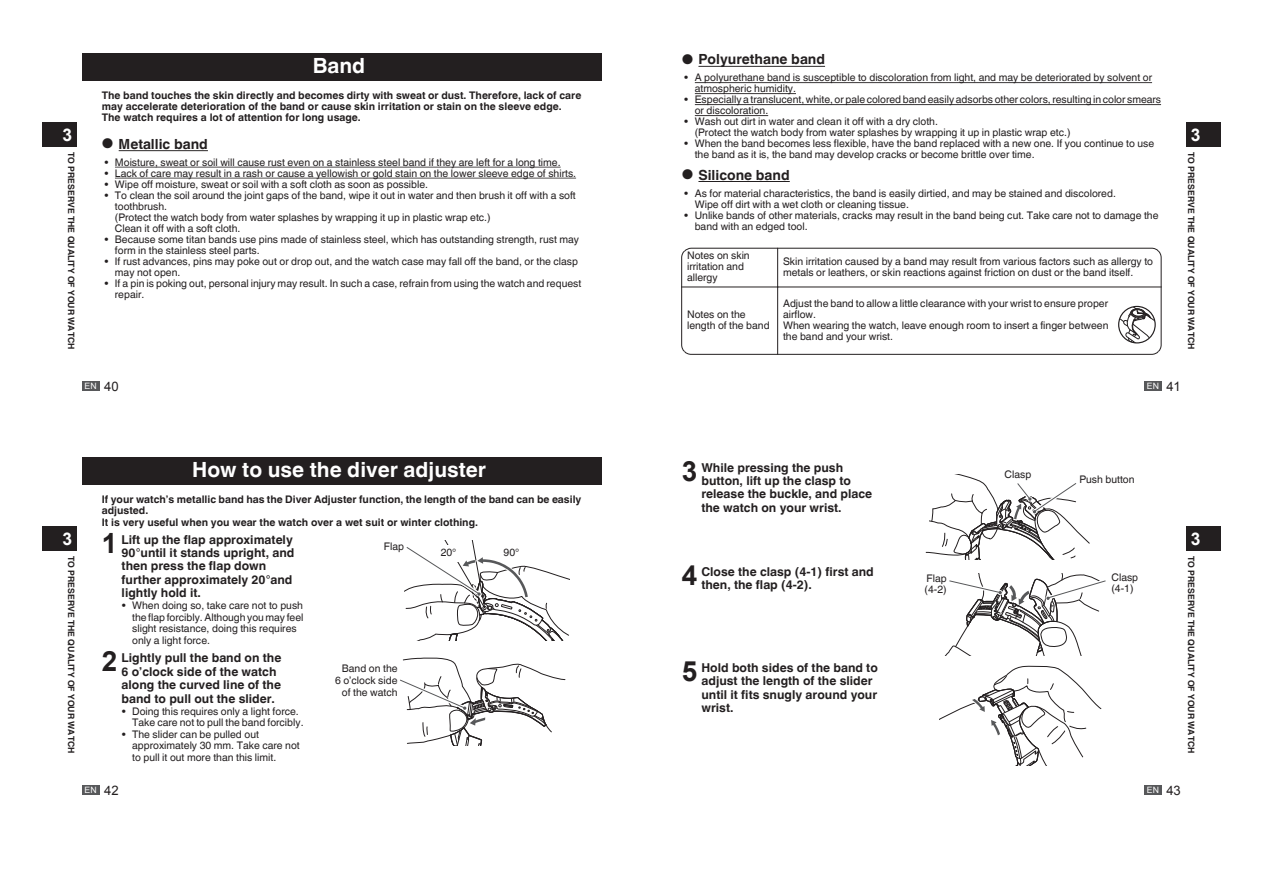
<style>
.page{position:relative;width:1263px;height:893px;background:#fff}
.page>*{position:absolute;margin:0;border:0;box-sizing:border-box;transform-origin:0 0}
.t1{font:700 27.9px "Arial";color:#231f20}
.t2{font:700 20.85px "Helvetica World";color:#fff}
.t3{font:700 17.4px "Arial";color:#fff}
.t4{font:700 13.95px "Helvetica World";color:#231f20}
.t5{font:13.05px "Arial";color:#231f20}
.t6{font:700 12.15px/13.5px "Helvetica World";color:#231f20}
.t7{font:10.5px/10.9px "Helvetica World";color:#231f20}
.t8{font:700 10.5px/10.9px "Helvetica World";color:#231f20}
.t9{font:700 8.7px "Helvetica World";color:#231f20}
.t10{font:8.7px "Arial";color:#fff}
</style>
<div class="page">
<div style="left:82px;top:53px;width:519px;height:28px;background:#231f20"></div>
<hr style="left:119px;top:150px;width:89px;height:1px;background:#231f20">
<svg style="left:115px;top:167px;width:446px;height:1px"></svg>
<svg style="left:115px;top:178px;width:461px;height:1px"></svg>
<div style="left:82px;top:381px;width:17px;height:10px;background:#57585a"></div>
<div style="left:43px;top:122px;width:34px;height:25px;background:#231f20"></div>
<hr style="left:698px;top:66px;width:127px;height:1px;background:#231f20">
<svg style="left:695px;top:82px;width:457px;height:1px"></svg>
<svg style="left:695px;top:93px;width:101px;height:1px"></svg>
<svg style="left:695px;top:104px;width:466px;height:1px"></svg>
<svg style="left:695px;top:115px;width:73px;height:1px"></svg>
<hr style="left:698px;top:181px;width:92px;height:1px;background:#231f20">
<svg style="left:681px;top:247px;width:481px;height:108px"></svg>
<div style="left:1144px;top:381px;width:17px;height:10px;background:#57585a"></div>
<div style="left:1186px;top:122px;width:34px;height:25px;background:#231f20"></div>
<div style="left:82px;top:457px;width:519px;height:28px;background:#231f20"></div>
<svg style="left:404px;top:541px;width:166px;height:99px"></svg>
<svg style="left:400px;top:657px;width:165px;height:88px"></svg>
<div style="left:82px;top:785px;width:17px;height:10px;background:#57585a"></div>
<div style="left:43px;top:526px;width:34px;height:25px;background:#231f20"></div>
<svg style="left:925px;top:475px;width:165px;height:85px"></svg>
<svg style="left:944px;top:574px;width:162px;height:82px"></svg>
<svg style="left:939px;top:665px;width:162px;height:100px"></svg>
<div style="left:1144px;top:785px;width:17px;height:10px;background:#57585a"></div>
<div style="left:1186px;top:526px;width:34px;height:25px;background:#231f20"></div>
<h3 class="t3" style="left:62px;top:123px;width:11px">3</h3>
<p class="t9" style="left:76px;top:152px;width:199px;rotate:90deg">TO PRESERVE THE QUALITY OF YOUR WATCH</p>
<h2 class="t2" style="left:313px;top:54px;width:54px">Band</h2>
<p class="t8" style="left:102px;top:89px;width:481px">The band touches the skin directly and becomes dirty with sweat or dust. Therefore, lack of care may accelerate deterioration of the band or cause skin irritation or stain on the sleeve edge.<br>The watch requires a lot of attention for long usage.</p>
<h3 class="t4" style="left:102px;top:136px;width:108px">● Metallic band</h3>
<p class="t7" style="left:115px;top:157px;width:447px">Moisture, sweat or soil will cause rust even on a stainless steel band if they are left for a long time.</p>
<p class="t7" style="left:104px;top:157px;width:6px">•</p>
<p class="t7" style="left:115px;top:168px;width:463px">Lack of care may result in a rash or cause a yellowish or gold stain on the lower sleeve edge of shirts.</p>
<p class="t7" style="left:104px;top:168px;width:6px">•</p>
<p class="t7" style="left:115px;top:179px;width:315px">Wipe off moisture, sweat or soil with a soft cloth as soon as possible.</p>
<p class="t7" style="left:104px;top:179px;width:6px">•</p>
<p class="t7" style="left:115px;top:190px;width:462px">To clean the soil around the joint gaps of the band, wipe it out in water and then brush it off with a soft</p>
<p class="t7" style="left:104px;top:190px;width:6px">•</p>
<p class="t7" style="left:115px;top:201px;width:466px">toothbrush.<br>(Protect the watch body from water splashes by wrapping it up in plastic wrap etc (.<br>Clean it off with a soft cloth.<br>Because some titan bands use pins made of stainless steel, which has outstanding strength, rust may</p>
<p class="t7" style="left:104px;top:234px;width:6px">•</p>
<p class="t7" style="left:115px;top:245px;width:465px">form in the stainless steel parts.<br>If rust advances, pins may poke out or drop out, and the watch case may fall off the band, or the clasp</p>
<p class="t7" style="left:104px;top:256px;width:6px">•</p>
<p class="t7" style="left:115px;top:267px;width:468px">may not open.<br>aIf pin is poking out, personal injury may result In. such a case, refrain from using the watch and request</p>
<p class="t7" style="left:104px;top:277px;width:6px">•</p>
<p class="t7" style="left:115px;top:288px;width:31px">repair.</p>
<p class="t10" style="left:85px;top:381px;width:14px">EN</p>
<p class="t5" style="left:104px;top:378px;width:16px">40</p>
<h3 class="t3" style="left:62px;top:527px;width:11px">3</h3>
<p class="t9" style="left:76px;top:556px;width:199px;rotate:90deg">TO PRESERVE THE QUALITY OF YOUR WATCH</p>
<h2 class="t2" style="left:192px;top:458px;width:295px">How to use the diver adjuster</h2>
<p class="t8" style="left:102px;top:493px;width:481px;line-height:11.6px">If your watch s’ metallic band has the Diver Adjuster function, the length of the band can be easily adjusted.<br>It is very useful when you wear the watch over a wet suit or winter clothing.</p>
<p class="t7" style="left:503px;top:547px;width:17px">90°</p>
<h1 class="t1" style="left:102px;top:524px;width:17px">1</h1>
<p class="t6" style="left:122px;top:533px;width:173px">Lift up the flap approximately</p>
<p class="t7" style="left:384px;top:541px;width:22px">Flap</p>
<p class="t6" style="left:122px;top:546px;width:174px">90°until it stands upright, and then press the flap down further approximately 20°and lightly hold it.</p>
<p class="t7" style="left:132px;top:600px;width:172px">When doing so, take care not to push</p>
<p class="t7" style="left:441px;top:547px;width:17px">20°</p>
<p class="t7" style="left:122px;top:600px;width:6px">•</p>
<p class="t7" style="left:132px;top:611px;width:173px;line-height:11.6px">theflapforcibly.Althoughyoumayfeel slight resistance, doing this requires only a light force.</p>
<p class="t6" style="left:122px;top:651px;width:161px">Lightly pull the band on the</p>
<h1 class="t1" style="left:102px;top:642px;width:17px">2</h1>
<p class="t7" style="left:335px;top:663px;width:64px;line-height:11.7px;text-align:right">Band on the<br>6 ’o clock side of the watch</p>
<p class="t6" style="left:122px;top:665px;width:161px">6 o’clock side of the watch along the curved line of the band to pull out the slider.</p>
<p class="t7" style="left:132px;top:705px;width:168px">Doing this requires only a light force.</p>
<p class="t7" style="left:122px;top:705px;width:6px">•</p>
<p class="t7" style="left:132px;top:717px;width:173px;line-height:11.6px">Take care not to pull the band forcibly.<br>The slider can be pulled out</p>
<p class="t7" style="left:122px;top:728px;width:6px">•</p>
<p class="t7" style="left:132px;top:740px;width:169px;line-height:11.6px">approximately 30 mm. Take care not to pull it out more than this limit.</p>
<p class="t10" style="left:85px;top:784px;width:14px">EN</p>
<p class="t5" style="left:104px;top:782px;width:16px">42</p>
<h3 class="t4" style="left:682px;top:52px;width:145px">● Polyurethane band</h3>
<p class="t7" style="left:695px;top:72px;width:459px">A polyurethane band is susceptible to discoloration from light, and may be deteriorated by solvent or</p>
<p class="t7" style="left:684px;top:72px;width:6px">•</p>
<p class="t7" style="left:695px;top:83px;width:468px">atmospheric humidity.<br>Especiallyatranslucent,white,orpalecoloredbandeasilyadsorbsothercolors,resultingincolorsmears</p>
<p class="t7" style="left:684px;top:94px;width:6px">•</p>
<p class="t7" style="left:695px;top:105px;width:245px">or discoloration.<br>Wash out dirt in water and clean it off with a dry cloth.</p>
<p class="t7" style="left:684px;top:116px;width:6px">•</p>
<p class="t7" style="left:695px;top:127px;width:461px">(Protect the watch body from water splashes by wrapping it up in plastic wrap etc (.<br>When the band becomes less flexible, have the band replaced with a new one If. you continue to use</p>
<p class="t7" style="left:684px;top:138px;width:6px">•</p>
<p class="t7" style="left:695px;top:149px;width:341px">the band as isit , the band may develop cracks or become brittle over time.</p>
<h3 class="t4" style="left:682px;top:167px;width:110px">● Silicone band</h3>
<p class="t7" style="left:695px;top:187px;width:423px">As for material characteristics, the band is easily dirtied, and may be stained and discolored.</p>
<p class="t7" style="left:684px;top:187px;width:6px">•</p>
<p class="t7" style="left:695px;top:198px;width:465px">Wipe off dirt with a wet cloth or cleaning tissue.<br>Unlike bands of other materials, cracks may result in the band being cut. Take care not to damage the</p>
<p class="t7" style="left:684px;top:209px;width:6px">•</p>
<p class="t7" style="left:695px;top:220px;width:114px">band with an edged tool.</p>
<p class="t7" style="left:687px;top:250px;width:64px">Notes on skin irritation and allergy</p>
<p class="t7" style="left:783px;top:256px;width:372px">Skin irritation caused by a band may result from various factors such as allergy to metals or leathers, or skin reactions against friction on dust or the band itself.</p>
<p class="t7" style="left:687px;top:309px;width:84px">Notes on the length of the band</p>
<p class="t7" style="left:783px;top:298px;width:327px">Adjust the band to allow a little clearance with your wrist to ensure proper airflow.<br>When wearing the watch, leave enough room to insert a finger between the band and your wrist.</p>
<h3 class="t3" style="left:1191px;top:123px;width:11px">3</h3>
<p class="t9" style="left:1196px;top:152px;width:199px;rotate:90deg">TO PRESERVE THE QUALITY OF YOUR WATCH</p>
<p class="t10" style="left:1147px;top:381px;width:14px">EN</p>
<p class="t5" style="left:1166px;top:378px;width:16px">41</p>
<h1 class="t1" style="left:682px;top:452px;width:17px">3</h1>
<p class="t6" style="left:701px;top:461px;width:143px">While pressing the push</p>
<p class="t6" style="left:701px;top:474px;width:172px">button, lift up the clasp to release the buckle, and place the watch on your wrist.</p>
<h1 class="t1" style="left:682px;top:556px;width:17px">4</h1>
<p class="t6" style="left:701px;top:565px;width:174px">Close the clasp (4-1) first and</p>
<p class="t6" style="left:701px;top:578px;width:112px">then, the flap )4-2 .(</p>
<h1 class="t1" style="left:682px;top:653px;width:17px">5</h1>
<p class="t6" style="left:701px;top:661px;width:178px">Hold both sides of the band to</p>
<p class="t6" style="left:701px;top:674px;width:177px">adjust the length of the slider until it fits snugly around your wrist.</p>
<p class="t7" style="left:1004px;top:469px;width:28px">Clasp</p>
<p class="t7" style="left:1079px;top:474px;width:57px">Push button</p>
<p class="t7" style="left:924px;top:572px;width:24px;line-height:11.6px">Flap )4-2(</p>
<p class="t7" style="left:1111px;top:571px;width:28px;line-height:11.6px">Clasp )4-1(</p>
<h3 class="t3" style="left:1191px;top:527px;width:11px">3</h3>
<p class="t9" style="left:1196px;top:556px;width:199px;rotate:90deg">TO PRESERVE THE QUALITY OF YOUR WATCH</p>
<p class="t10" style="left:1147px;top:784px;width:14px">EN</p>
<p class="t5" style="left:1166px;top:782px;width:16px">43</p>
</div>
